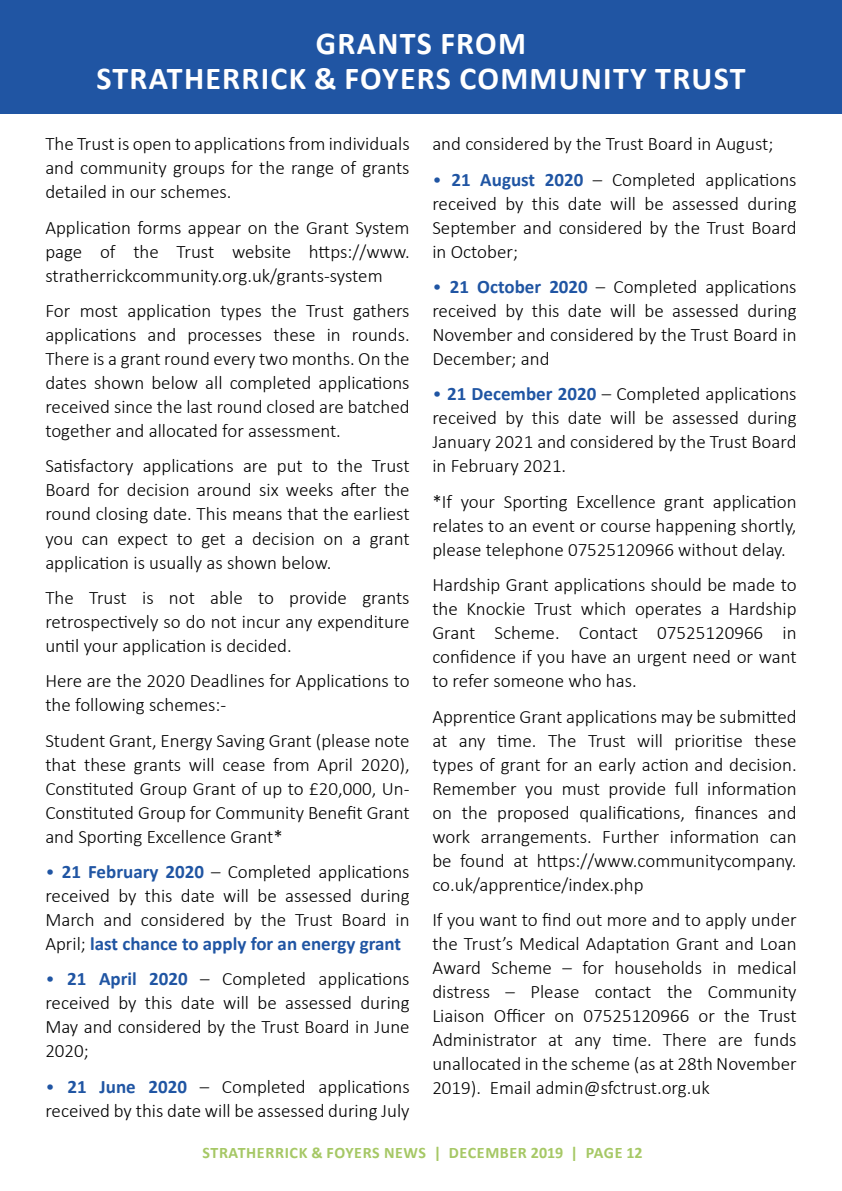
<style>
.page{position:relative;width:842px;height:1191px;background:#fff}
.page>*{position:absolute;margin:0;border:0;box-sizing:border-box;transform-origin:0 0}
.t1{font:700 32px/35.4px "Calibri";letter-spacing:.04em;color:#fff;text-align:center}
.t2{font:300 19px/24px "Calibri";color:#000;text-align:justify}
.t3{font:700 16px "Calibri";letter-spacing:.04em;color:#b0cf72}
.s1{color:#2055a3}
.s2{font-weight:700;color:#2055a3}
</style>
<div class="page">
<div style="left:0;top:0;width:842px;height:113px;background:#2055a3"></div>
<h1 class="t1" style="left:96px;top:25px;width:651px">GRANTS FROM<br>STRATHERRICK &amp; FOYERS COMMUNITY TRUST</h1>
<p class="t2" style="left:45px;top:131px;width:366px">The Trust is open to applications from individuals and community groups for the range of grants detailed in our schemes.</p>
<p class="t2" style="left:45px;top:214px;width:366px">Application forms appear on the Grant System page of the Trust website https://www. stratherrickcommunity.org.uk/grants-system</p>
<p class="t2" style="left:45px;top:298px;width:366px">For most application types the Trust gathers applications and processes these in rounds.<br>There is a grant round every two months. On the dates shown below all completed applications received since the last round closed are batched together and allocated for assessment.</p>
<p class="t2" style="left:45px;top:453px;width:366px">Satisfactory applications are put to the Trust Board for decision around six weeks after the round closing date. This means that the earliest you can expect to get a decision on a grant application is usually as shown below.</p>
<p class="t2" style="left:45px;top:584px;width:366px">The Trust is not able to provide grants retrospectively so do not incur any expenditure until your application is decided.</p>
<p class="t2" style="left:45px;top:668px;width:366px">Here are the 2020 Deadlines for Applications to the following schemes:-</p>
<p class="t2" style="left:45px;top:727px;width:366px">Student Grant, Energy Saving Grant (please note that these grants will cease from April 2020), Constituted Group Grant of up to £20,000, Un-Constituted Group for Community Benefit Grant and Sporting Excellence Grant*</p>
<p class="t2" style="left:45px;top:858px;width:366px"><span class="s1">•</span> <span class="s2">21 February 2020</span> – Completed applications received by this date will be assessed during March and considered by the Trust Board in April; <span class="s2">last chance to apply for an energy grant</span></p>
<p class="t2" style="left:45px;top:966px;width:366px"><span class="s1">•</span> <span class="s2">21 April 2020</span> – Completed applications received by this date will be assessed during May and considered by the Trust Board in June 2020;</p>
<p class="t2" style="left:45px;top:1073px;width:366px"><span class="s1">•</span> <span class="s2">21 June 2020</span> – Completed applications received by this date will be assessed during July</p>
<p class="t2" style="left:432px;top:131px;width:343px">and considered by the Trust Board in August;</p>
<p class="t2" style="left:432px;top:166px;width:366px"><span class="s1">•</span> <span class="s2">21 August 2020</span> – Completed applications received by this date will be assessed during September and considered by the Trust Board in October;</p>
<p class="t2" style="left:432px;top:274px;width:366px"><span class="s1">•</span> <span class="s2">21 October 2020</span> – Completed applications received by this date will be assessed during November and considered by the Trust Board in December; and</p>
<p class="t2" style="left:432px;top:381px;width:366px"><span class="s1">•</span> <span class="s2">21 December 2020</span> – Completed applications received by this date will be assessed during January 2021 and considered by the Trust Board in February 2021.</p>
<p class="t2" style="left:432px;top:488px;width:366px">*If your Sporting Excellence grant application relates to an event or course happening shortly, please telephone 07525120966 without delay.</p>
<p class="t2" style="left:432px;top:572px;width:366px">Hardship Grant applications should be made to the Knockie Trust which operates a Hardship Grant Scheme. Contact 07525120966 in confidence if you have an urgent need or want to refer someone who has.</p>
<p class="t2" style="left:432px;top:703px;width:366px">Apprentice Grant applications may be submitted at any time. The Trust will prioritise these types of grant for an early action and decision.<br>Remember you must provide full information on the proposed qualifications, finances and work arrangements. Further information can be found at https://www.communitycompany. co.uk/apprentice/index.php</p>
<p class="t2" style="left:432px;top:906px;width:366px">If you want to find out more and to apply under the Trust’s Medical Adaptation Grant and Loan Award Scheme – for households in medical distress – Please contact the Community Liaison Officer on 07525120966 or the Trust Administrator at any time. There are funds unallocated in the scheme (as at 28th November 2019). Email admin@sfctrust.org.uk</p>
<p class="t3" style="left:202px;top:1142px;width:442px">STRATHERRICK &amp; FOYERS NEWS | DECEMBER 2019 | PAGE 12</p>
</div>
